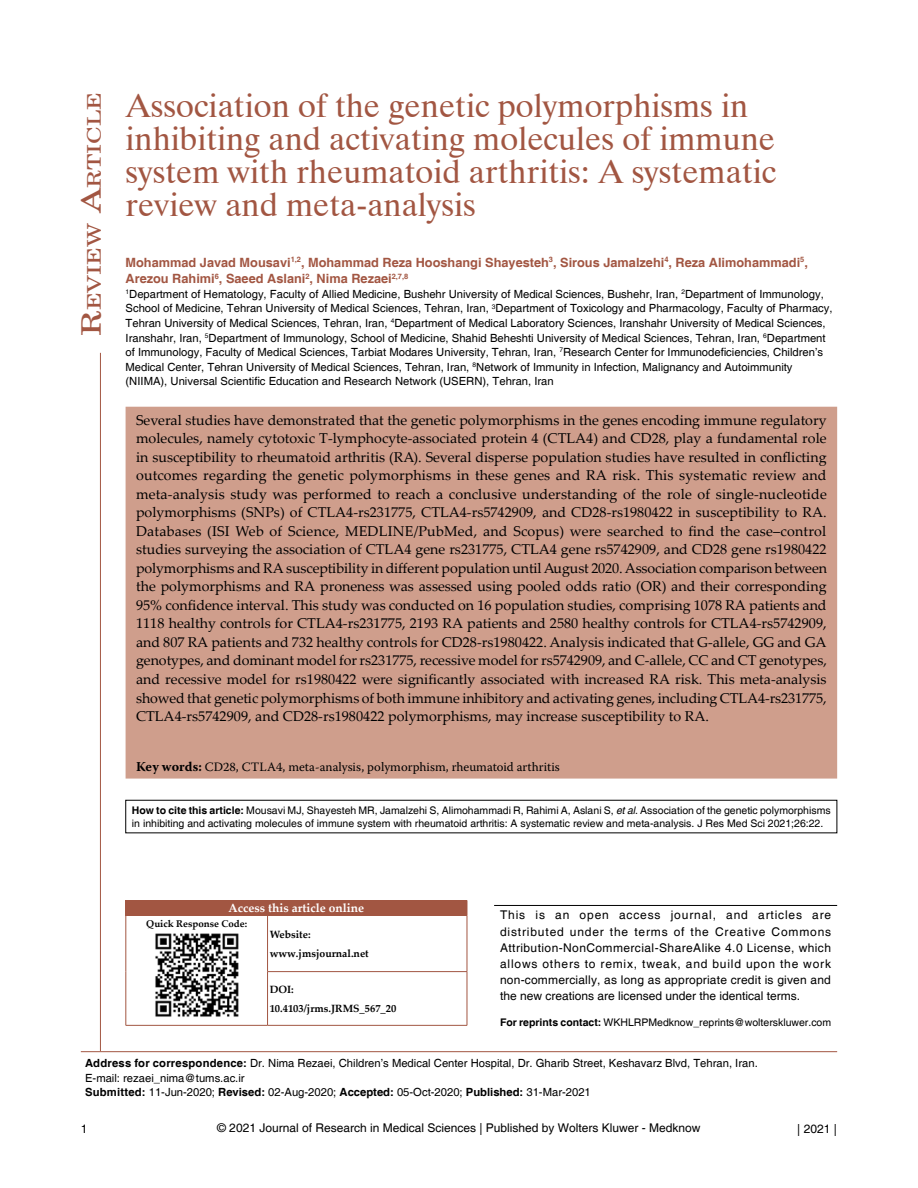
<style>
.page{position:relative;width:918px;height:1188px;background:#fff}
.page>*{position:absolute;margin:0;border:0;box-sizing:border-box;transform-origin:0 0}
.t1{font:33px/33px "Dutch 801 BT";color:#a25642}
.t2{font:18.9px "New Century Schlbk";color:#a25642;scale:1.3 1}
.t3{font:14.25px/18.6px "Palatino Linotype";color:#000;text-align:justify}
.t4{font:700 12.75px/16.5px "Helvetica";color:#a25642}
.t5{font:12.75px "Warnock Pro";color:#000}
.t6{font:12px/16.2px "Helvetica";color:#000;text-align:justify}
.t7{font:700 12px "Palatino Linotype";color:#fff}
.t8{font:11.25px/14.7px "Helvetica";color:#000}
.t9{font:10.5px/12.6px "Helvetica";color:#000}
.t10{font:700 10.5px/18.5px "Palatino Linotype";color:#000}
.t11{font:700 9.75px "Palatino Linotype";color:#000}
.s1{font-size:27px}
.s2{font-weight:700;font-size:13.5px}
.s3{font-weight:700}
.s4{font-style:italic}
</style>
<div class="page">
<div style="left:126px;top:407px;width:710px;height:371px;background:#cf9e8c"></div>
<div style="left:126px;top:407px;width:711px;height:372px;border:2px solid #cf9e8c"></div>
<div style="left:126px;top:900px;width:341px;height:15px;background:#a25642"></div>
<svg style="left:467px;top:900px;width:1px;height:15px"></svg>
<hr style="left:126px;top:916px;width:1px;height:56px;background:#a25642">
<hr style="left:126px;top:972px;width:1px;height:53px;background:#a25642">
<hr style="left:126px;top:915px;width:142px;height:1px;background:#a25642">
<hr style="left:267px;top:916px;width:1px;height:55px;background:#a25642">
<hr style="left:268px;top:915px;width:199px;height:1px;background:#a25642">
<hr style="left:467px;top:916px;width:1px;height:55px;background:#a25642">
<hr style="left:126px;top:1025px;width:142px;height:1px;background:#a25642">
<hr style="left:267px;top:972px;width:1px;height:53px;background:#a25642">
<hr style="left:267px;top:971px;width:200px;height:1px;background:#a25642">
<hr style="left:467px;top:972px;width:1px;height:53px;background:#a25642">
<hr style="left:268px;top:1025px;width:199px;height:1px;background:#a25642">
<img style="left:155px;top:933px;width:84px;height:84px">
<hr style="left:494px;top:905px;width:343px;height:1px;background:#000">
<hr style="left:100px;top:353px;width:1px;height:698px;background:#a25642">
<hr style="left:81px;top:1051px;width:756px;height:1px;background:#a25642">
<h2 class="t2" style="left:83px;top:336px;width:189px;rotate:-90deg"><span class="s1">R</span>eview <span class="s1">A</span>rticle</h2>
<h1 class="t1" style="left:126px;top:89px;width:652px">Association of the genetic polymorphisms in inhibiting and activating molecules of immune system with rheumatoid arthritis: A systematic review and meta‑analysis</h1>
<p class="t4" style="left:126px;top:254px;width:684px">Mohammad Javad Mousavi<sup>1,2</sup>, Mohammad Reza Hooshangi Shayesteh<sup>3</sup>, Sirous Jamalzehi<sup>4</sup>, Reza Alimohammadi<sup>5</sup>,<br>Arezou Rahimi<sup>6</sup>, Saeed Aslani<sup>2</sup>, Nima Rezaei<sup>2,7,8</sup></p>
<p class="t8" style="left:126px;top:287px;width:709px"><sup>1</sup>Department of Hematology, Faculty of Allied Medicine, Bushehr University of Medical Sciences, Bushehr, Iran, <sup>2</sup>Department of Immunology, School of Medicine, Tehran University of Medical Sciences, Tehran, Iran, <sup>3</sup>Department of Toxicology and Pharmacology, Faculty of Pharmacy, Tehran University of Medical Sciences, Tehran, Iran, <sup>4</sup>Department of Medical Laboratory Sciences, Iranshahr University of Medical Sciences, Iranshahr, Iran, <sup>5</sup>Department of Immunology, School of Medicine, Shahid Beheshti University of Medical Sciences, Tehran, Iran, <sup>6</sup>Department of Immunology, Faculty of Medical Sciences, Tarbiat Modares University, Tehran, Iran, <sup>7</sup>Research Center for Immunodeficiencies, Children’s Medical Center, Tehran University of Medical Sciences, Tehran, Iran, <sup>8</sup>Network of Immunity in Infection, Malignancy and Autoimmunity (NIIMA), Universal Scientific Education and Research Network (USERN), Tehran, Iran</p>
<p class="t3" style="left:136px;top:410px;width:692px">Several studies have demonstrated that the genetic polymorphisms in the genes encoding immune regulatory molecules, namely cytotoxic T‑lymphocyte‑associated protein 4 (CTLA4) and CD28, play a fundamental role in susceptibility to rheumatoid arthritis (RA). Several disperse population studies have resulted in conflicting outcomes regarding the genetic polymorphisms in these genes and RA risk. This systematic review and meta‑analysis study was performed to reach a conclusive understanding of the role of single‑nucleotide polymorphisms (SNPs) of CTLA4‑rs231775, CTLA4‑rs5742909, and CD28‑rs1980422 in susceptibility to RA.<br>Databases (ISI Web of Science, MEDLINE/PubMed, and Scopus) were searched to find the case–control studies surveying the association of CTLA4 gene rs231775, CTLA4 gene rs5742909, and CD28 gene rs1980422 polymorphisms and RA susceptibility in different population until August 2020. Association comparison between the polymorphisms and RA proneness was assessed using pooled odds ratio (OR) and their corresponding 95% confidence interval. This study was conducted on 16 population studies, comprising 1078 RA patients and 1118 healthy controls for CTLA4‑rs231775, 2193 RA patients and 2580 healthy controls for CTLA4‑rs5742909, and 807 RA patients and 732 healthy controls for CD28‑rs1980422. Analysis indicated that G‑allele, GG and GA genotypes, and dominant model for rs231775, recessive model for rs5742909, and C‑allele, CC and CT genotypes, and recessive model for rs1980422 were significantly associated with increased RA risk. This meta‑analysis showed that genetic polymorphisms of both immune inhibitory and activating genes, including CTLA4‑rs231775, CTLA4‑rs5742909, and CD28‑rs1980422 polymorphisms, may increase susceptibility to RA.</p>
<p class="t5" style="left:136px;top:759px;width:425px"><span class="s2">Key words:</span> CD28, CTLA4, meta‑analysis, polymorphism, rheumatoid arthritis</p>
<p class="t9" style="left:132px;top:804px;width:700px"><span class="s3">How to cite this article:</span> Mousavi MJ, Shayesteh MR, Jamalzehi S, Alimohammadi R, Rahimi A, Aslani S, <span class="s4">et al</span>. Association of the genetic polymorphisms in inhibiting and activating molecules of immune system with rheumatoid arthritis: A systematic review and meta-analysis. J Res Med Sci 2021;26:22.</p>
<p class="t7" style="left:229px;top:900px;width:137px">Access this article online</p>
<p class="t11" style="left:146px;top:917px;width:102px">Quick Response Code:</p>
<p class="t10" style="left:270px;top:925px;width:101px">Website: www.jmsjournal.net</p>
<p class="t10" style="left:270px;top:980px;width:128px">DOI:<br>10.4103/jrms.JRMS_567_20</p>
<p class="t6" style="left:500px;top:907px;width:333px">This is an open access journal, and articles are distributed under the terms of the Creative Commons Attribution‑NonCommercial‑ShareAlike 4.0 License, which allows others to remix, tweak, and build upon the work non‑commercially, as long as appropriate credit is given and the new creations are licensed under the identical terms.</p>
<p class="t9" style="left:500px;top:1016px;width:333px"><span class="s3">For reprints contact:</span> WKHLRPMedknow_reprints@wolterskluwer.com</p>
<p class="t8" style="left:85px;top:1056px;width:674px"><span class="s3">Address for correspondence:</span> Dr. Nima Rezaei, Children’s Medical Center Hospital, Dr. Gharib Street, Keshavarz Blvd, Tehran, Iran.<br>E‑mail: rezaei_nima@tums.ac.ir<br><span class="s3">Submitted:</span> 11‑Jun‑2020; <span class="s3">Revised:</span> 02‑Aug‑2020; <span class="s3">Accepted:</span> 05-Oct-2020; <span class="s3">Published:</span> 31-Mar-2021</p>
<p class="t6" style="left:81px;top:1122px;width:8px">1</p>
<p class="t6" style="left:217px;top:1121px;width:485px">© 2021 Journal of Research in Medical Sciences | Published by Wolters Kluwer - Medknow</p>
<p class="t6" style="left:797px;top:1121px;width:41px">| 2021 |</p>
</div>
